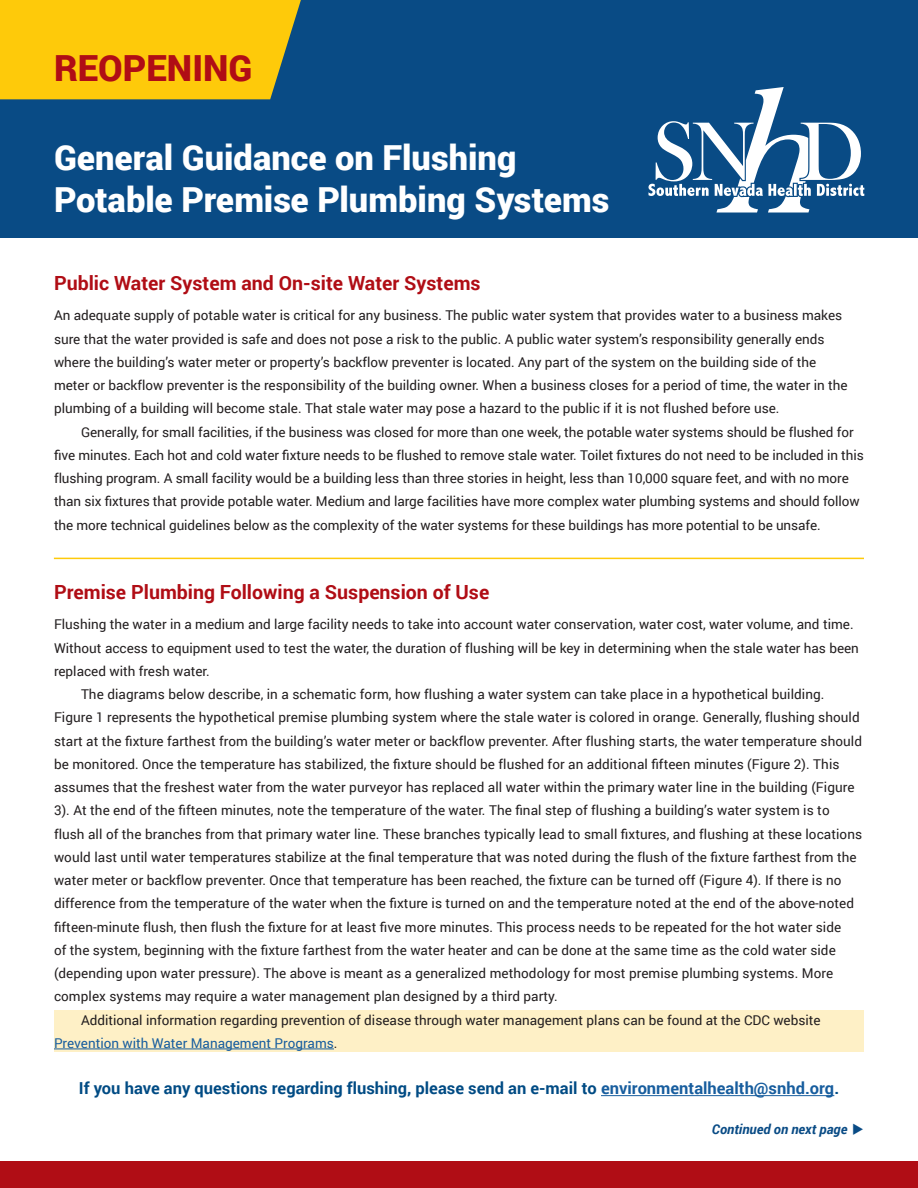
<style>
.page{position:relative;width:918px;height:1188px;background:#fff}
.page>*{position:absolute;margin:0;border:0;box-sizing:border-box;transform-origin:0 0}
.t1{font:900 36px "Roboto";color:#b00d15}
.t2{font:900 34.5px/42px "Roboto";color:#fff}
.t3{font:700 19.5px "Roboto";color:#b00d15}
.t4{font:700 16.5px "Roboto";color:#004b84}
.Paragraph_Style_1{font:13.5px/23.2px "Roboto";color:#231f20}
.t5{font:italic 700 13.5px "Roboto";color:#094b85}
.s1{color:#175d9e}
</style>
<div class="page">
<div style="left:0;top:0;width:918px;height:237px;background:#094b85"></div>
<div style="left:0;top:1161px;width:918px;height:27px;background:#b00d15"></div>
<svg style="left:649px;top:87px;width:215px;height:126px"></svg>
<hr style="left:54px;top:558px;width:810px;height:1px;background:#feca0a">
<div style="left:0;top:0;width:301px;height:99px;background:#feca0a"></div>
<div style="left:54px;top:1011px;width:810px;height:41px;background:#fef0c6"></div>
<hr style="left:54px;top:1049px;width:280px;height:1px;background:#175d9e">
<hr style="left:601px;top:1095px;width:233px;height:1px;background:#175d9e">
<p class="t1" style="left:54px;top:43px;width:200px">REOPENING</p>
<p class="t2" style="left:54px;top:135px;width:557px">General Guidance on Flushing<br>Potable Premise Plumbing Systems</p>
<p class="t3" style="left:54px;top:270px;width:428px">Public Water System and On-site Water Systems</p>
<p class="Paragraph_Style_1" style="left:54px;top:303px;width:795px">An adequate supply of potable water is critical for any business. The public water system that provides water to a business makes sure that the water provided is safe and does not pose a risk to the public. A public water system’s responsibility generally ends where the building’s water meter or property’s backflow preventer is located. Any part of the system on the building side of the meter or backflow preventer is the responsibility of the building owner. When a business closes for a period of time, the water in the plumbing of a building will become stale. That stale water may pose a hazard to the public if it is not flushed before use.</p>
<p class="Paragraph_Style_1" style="left:54px;top:420px;width:811px;text-indent:27px">Generally, for small facilities, if the business was closed for more than one week, the potable water systems should be flushed for five minutes. Each hot and cold water fixture needs to be flushed to remove stale water. Toilet fixtures do not need to be included in this flushing program. A small facility would be a building less than three stories in height, less than 10,000 square feet, and with no more than six fixtures that provide potable water. Medium and large facilities have more complex water plumbing systems and should follow the more technical guidelines below as the complexity of the water systems for these buildings has more potential to be unsafe.</p>
<p class="t3" style="left:54px;top:579px;width:437px">Premise Plumbing Following a Suspension of Use</p>
<p class="Paragraph_Style_1" style="left:54px;top:612px;width:806px">Flushing the water in a medium and large facility needs to take into account water conservation, water cost, water volume, and time.<br>Without access to equipment used to test the water, the duration of flushing will be key in determining when the stale water has been replaced with fresh water.</p>
<p class="Paragraph_Style_1" style="left:54px;top:682px;width:810px;text-indent:27px">The diagrams below describe, in a schematic form, how flushing a water system can take place in a hypothetical building.<br>Figure 1 represents the hypothetical premise plumbing system where the stale water is colored in orange. Generally, flushing should start at the fixture farthest from the building’s water meter or backflow preventer. After flushing starts, the water temperature should be monitored. Once the temperature has stabilized, the fixture should be flushed for an additional fifteen minutes (Figure 2). This assumes that the freshest water from the water purveyor has replaced all water within the primary water line in the building (Figure 3). At the end of the fifteen minutes, note the temperature of the water. The final step of flushing a building’s water system is to flush all of the branches from that primary water line. These branches typically lead to small fixtures, and flushing at these locations would last until water temperatures stabilize at the final temperature that was noted during the flush of the fixture farthest from the water meter or backflow preventer. Once that temperature has been reached, the fixture can be turned off (Figure 4). If there is no difference from the temperature of the water when the fixture is turned on and the temperature noted at the end of the above-noted fifteen-minute flush, then flush the fixture for at least five more minutes. This process needs to be repeated for the hot water side<br>of the system, beginning with the fixture farthest from the water heater and can be done at the same time as the cold water side (depending upon water pressure). The above is meant as a generalized methodology for most premise plumbing systems. More complex systems may require a water management plan designed by a third party.</p>
<p class="Paragraph_Style_1" style="left:54px;top:1008px;width:768px;text-indent:27px">Additional information regarding prevention of disease through water management plans can be found at the CDC website<br><span class="s1">Prevention with Water Management Programs</span>.</p>
<p class="t4" style="left:79px;top:1077px;width:762px">If you have any questions regarding flushing, please send an e-mail to <span class="s1">environmentalhealth@snhd.org</span>.</p>
<p class="t5" style="left:712px;top:1120px;width:154px">Continued on next page ◆</p>
</div>
